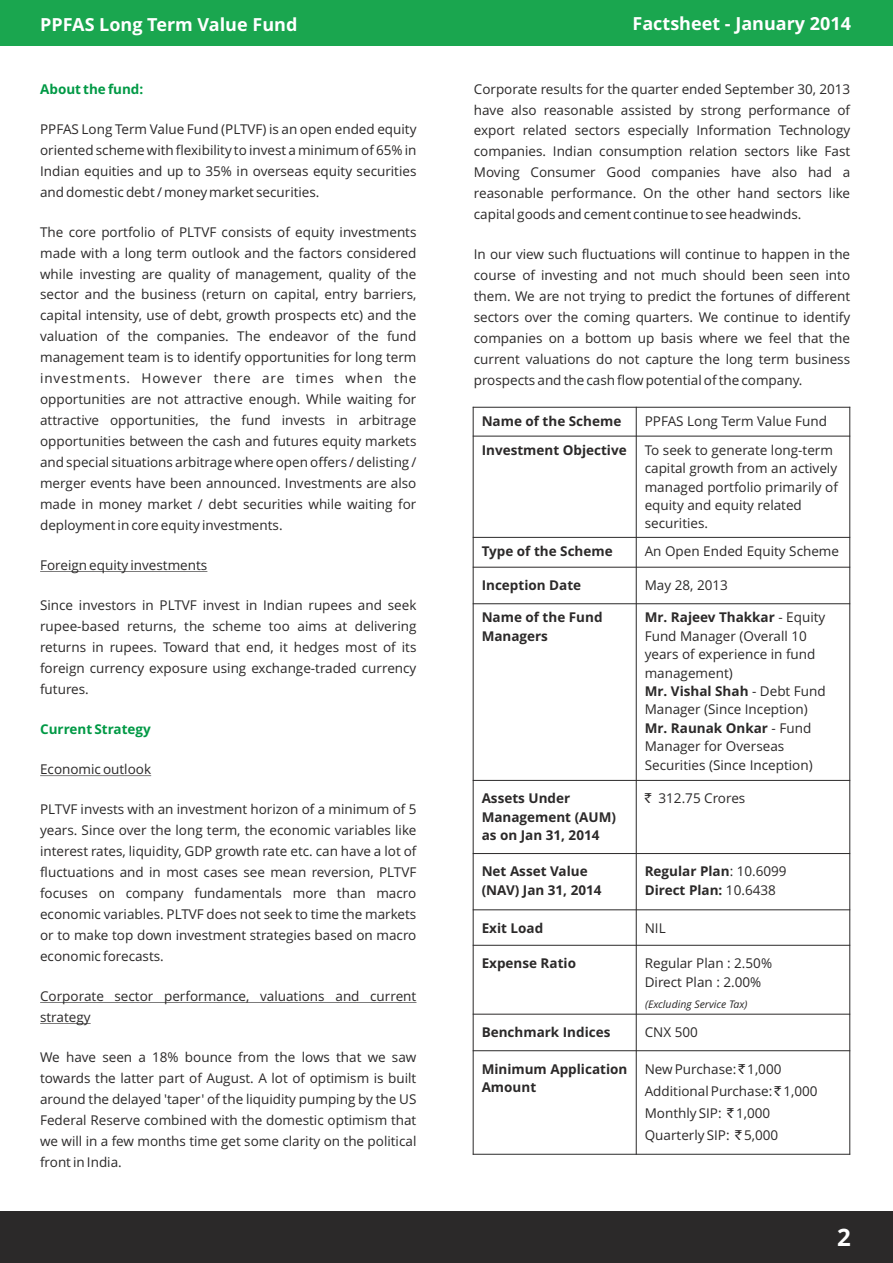
<style>
.page{position:relative;width:893px;height:1263px;background:#fff}
.page>*{position:absolute;margin:0;border:0;box-sizing:border-box;transform-origin:0 0}
.t1{font:700 24px "Open Sans";color:#fff}
.t2{font:700 18px "Open Sans";color:#fff}
.t3{font:13.5px/21px "Open Sans";color:#2b2929}
.t4{font:700 13.5px/18.5px "Open Sans";color:#2b2929}
.t5{font:13.5px "Open Sans";letter-spacing:.065em;color:#2b2929}
.t6{font:700 13.5px "Open Sans";color:#009945}
.t7{font:italic 10.5px "Open Sans";color:#2b2929}
.s1{font-weight:700}
.s2{font-family:"Rupee Foradian"}
.s3{font-weight:400}
</style>
<div class="page">
<hr style="left:40px;top:571px;width:167px;height:1px;background:#2b2929">
<hr style="left:40px;top:775px;width:111px;height:1px;background:#2b2929">
<hr style="left:40px;top:1002px;width:376px;height:1px;background:#2b2929">
<hr style="left:40px;top:1023px;width:51px;height:1px;background:#2b2929">
<div style="left:0;top:1211px;width:893px;height:52px;background:#2b2929"></div>
<div style="left:0;top:0;width:893px;height:46px;background:#1aa64f"></div>
<hr style="left:473px;top:407px;width:1px;height:748px;background:#2b2929">
<hr style="left:636px;top:407px;width:1px;height:748px;background:#2b2929">
<hr style="left:849px;top:407px;width:1px;height:748px;background:#2b2929">
<hr style="left:473px;top:1154px;width:377px;height:1px;background:#2b2929">
<hr style="left:473px;top:1050px;width:377px;height:1px;background:#2b2929">
<hr style="left:473px;top:1014px;width:377px;height:1px;background:#2b2929">
<hr style="left:473px;top:945px;width:377px;height:1px;background:#2b2929">
<hr style="left:473px;top:909px;width:377px;height:1px;background:#2b2929">
<hr style="left:473px;top:853px;width:377px;height:1px;background:#2b2929">
<hr style="left:473px;top:780px;width:377px;height:1px;background:#2b2929">
<hr style="left:473px;top:603px;width:377px;height:1px;background:#2b2929">
<hr style="left:473px;top:567px;width:377px;height:1px;background:#2b2929">
<hr style="left:473px;top:537px;width:377px;height:1px;background:#2b2929">
<hr style="left:473px;top:436px;width:377px;height:1px;background:#2b2929">
<hr style="left:473px;top:407px;width:377px;height:1px;background:#2b2929">
<h2 class="t2" style="left:40px;top:17px;width:259px">PPFAS Long Term Value Fund</h2>
<h2 class="t2" style="left:632px;top:16px;width:220px">Factsheet - January 2014</h2>
<p class="t6" style="left:40px;top:83px;width:105px">About the fund:</p>
<p class="t3" style="left:474px;top:80px;width:378px">Corporate results for the quarter ended September 30, 2013 have also reasonable assisted by strong performance of</p>
<p class="t3" style="left:40px;top:120px;width:378px">PPFAS Long Term Value Fund (PLTVF) is an open ended equity</p>
<p class="t3" style="left:474px;top:121px;width:378px">export related sectors especially Information Technology</p>
<p class="t3" style="left:40px;top:141px;width:378px">oriented scheme with flexibility to invest a minimum of 65% in</p>
<p class="t3" style="left:474px;top:142px;width:378px">companies. Indian consumption relation sectors like Fast</p>
<p class="t3" style="left:40px;top:161px;width:378px">Indian equities and up to 35% in overseas equity securities</p>
<p class="t3" style="left:474px;top:163px;width:378px">Moving Consumer Good companies have also had a</p>
<p class="t3" style="left:40px;top:182px;width:281px">and domestic debt / money market securities.</p>
<p class="t3" style="left:474px;top:184px;width:378px">reasonable performance. On the other hand sectors like capital goods and cement continue to see headwinds.</p>
<p class="t3" style="left:40px;top:223px;width:378px">The core portfolio of PLTVF consists of equity investments made with a long term outlook and the factors considered</p>
<p class="t3" style="left:474px;top:245px;width:378px">In our view such fluctuations will continue to happen in the</p>
<p class="t3" style="left:40px;top:264px;width:378px">while investing are quality of management, quality of the</p>
<p class="t3" style="left:474px;top:266px;width:378px">course of investing and not much should been seen into</p>
<p class="t3" style="left:40px;top:285px;width:378px">sector and the business (return on capital, entry barriers,</p>
<p class="t3" style="left:474px;top:287px;width:378px">them. We are not trying to predict the fortunes of different</p>
<p class="t3" style="left:40px;top:306px;width:378px">capital intensity, use of debt, growth prospects etc) and the</p>
<p class="t3" style="left:474px;top:308px;width:378px">sectors over the coming quarters. We continue to identify</p>
<p class="t3" style="left:40px;top:327px;width:378px">valuation of the companies. The endeavor of the fund</p>
<p class="t3" style="left:474px;top:329px;width:378px">companies on a bottom up basis where we feel that the</p>
<p class="t3" style="left:40px;top:348px;width:378px">management team is to identify opportunities for long term</p>
<p class="t3" style="left:474px;top:350px;width:378px">current valuations do not capture the long term business</p>
<p class="t5" style="left:40px;top:373px;width:378px">investments. However there are times when the</p>
<p class="t3" style="left:474px;top:371px;width:330px">prospects and the cash flow potential of the company.</p>
<p class="t3" style="left:40px;top:390px;width:378px;text-align:justify">opportunities are not attractive enough. While waiting for attractive opportunities, the fund invests in arbitrage opportunities between the cash and futures equity markets and special situations arbitrage where open offers / delisting / merger events have been announced. Investments are also made in money market / debt securities while waiting for deployment in core equity investments.</p>
<p class="t3" style="left:40px;top:556px;width:169px">Foreign equity investments</p>
<p class="t3" style="left:40px;top:596px;width:378px;text-align:justify">Since investors in PLTVF invest in Indian rupees and seek rupee-based returns, the scheme too aims at delivering returns in rupees. Toward that end, it hedges most of its foreign currency exposure using exchange-traded currency futures.</p>
<p class="t4" style="left:482px;top:413px;width:141px">Name of the Scheme</p>
<p class="t3" style="left:645px;top:412px;width:184px">PPFAS Long Term Value Fund</p>
<p class="t4" style="left:482px;top:442px;width:147px">Investment Objective</p>
<p class="t3" style="left:645px;top:442px;width:195px;line-height:18.5px">To seek to generate long-term capital growth from an actively managed portfolio primarily of equity and equity related securities.</p>
<p class="t4" style="left:482px;top:543px;width:133px">Type of the Scheme</p>
<p class="t3" style="left:645px;top:542px;width:196px">An Open Ended Equity Scheme</p>
<p class="t4" style="left:482px;top:577px;width:101px">Inception Date</p>
<p class="t3" style="left:645px;top:576px;width:85px">May 28, 2013</p>
<p class="t4" style="left:482px;top:610px;width:122px">Name of the Fund<br>Managers</p>
<p class="t3" style="left:645px;top:610px;width:182px;line-height:18.5px"><span class="s1">Mr. Rajeev Thakkar</span> - Equity<br>Fund Manager (Overall 10 years of experience in fund management)<br><span class="s1">Mr. Vishal Shah</span> - Debt Fund<br>Manager (Since Inception)<br><span class="s1">Mr. Raunak Onkar</span> - Fund<br>Manager for Overseas<br>Securities (Since Inception)</p>
<p class="t4" style="left:482px;top:790px;width:136px">Assets Under<br>Management (AUM) as on Jan 31, 2014</p>
<p class="t3" style="left:645px;top:789px;width:102px"><span class="s2">`</span> 312.75 Crores</p>
<p class="t4" style="left:482px;top:864px;width:121px">Net Asset Value (NAV) Jan 31, 2014</p>
<p class="t4" style="left:645px;top:864px;width:143px">Regular Plan<span class="s3">: 10.6099<br></span>Direct Plan: <span class="s3">10.6438</span></p>
<p class="t4" style="left:482px;top:920px;width:63px">Exit Load</p>
<p class="t3" style="left:645px;top:919px;width:22px">NIL</p>
<p class="t4" style="left:482px;top:955px;width:96px">Expense Ratio</p>
<p class="t3" style="left:645px;top:955px;width:129px;line-height:18.5px">Regular Plan : 2.50%<br>Direct Plan : 2.00%</p>
<p class="t4" style="left:482px;top:1024px;width:130px">Benchmark Indices</p>
<p class="t3" style="left:645px;top:1023px;width:55px">CNX 500</p>
<p class="t4" style="left:482px;top:1061px;width:147px">Minimum Application<br>Amount</p>
<p class="t3" style="left:645px;top:1059px;width:174px;line-height:22px">New Purchase: <span class="s2">`</span> 1,000<br>Additional Purchase: <span class="s2">`</span> 1,000<br>Monthly SIP: <span class="s2">`</span> 1,000<br>Quarterly SIP: <span class="s2">`</span> 5,000</p>
<p class="t6" style="left:40px;top:724px;width:112px">Current Strategy</p>
<p class="t3" style="left:40px;top:760px;width:113px">Economic outlook</p>
<p class="t3" style="left:40px;top:800px;width:378px;text-align:justify">PLTVF invests with an investment horizon of a minimum of 5 years. Since over the long term, the economic variables like interest rates, liquidity, GDP growth rate etc. can have a lot of fluctuations and in most cases see mean reversion, PLTVF focuses on company fundamentals more than macro economic variables. PLTVF does not seek to time the markets or to make top down investment strategies based on macro economic forecasts.</p>
<p class="t3" style="left:40px;top:987px;width:378px">Corporate sector performance, valuations and current strategy</p>
<p class="t3" style="left:40px;top:1048px;width:378px;text-align:justify">We have seen a 18% bounce from the lows that we saw towards the latter part of August. A lot of optimism is built around the delayed 'taper' of the liquidity pumping by the US Federal Reserve combined with the domestic optimism that we will in a few months time get some clarity on the political front in India.</p>
<p class="t7" style="left:645px;top:1000px;width:104px">(Excluding Service Tax)</p>
<h1 class="t1" style="left:837px;top:1228px;width:15px">2</h1>
</div>
